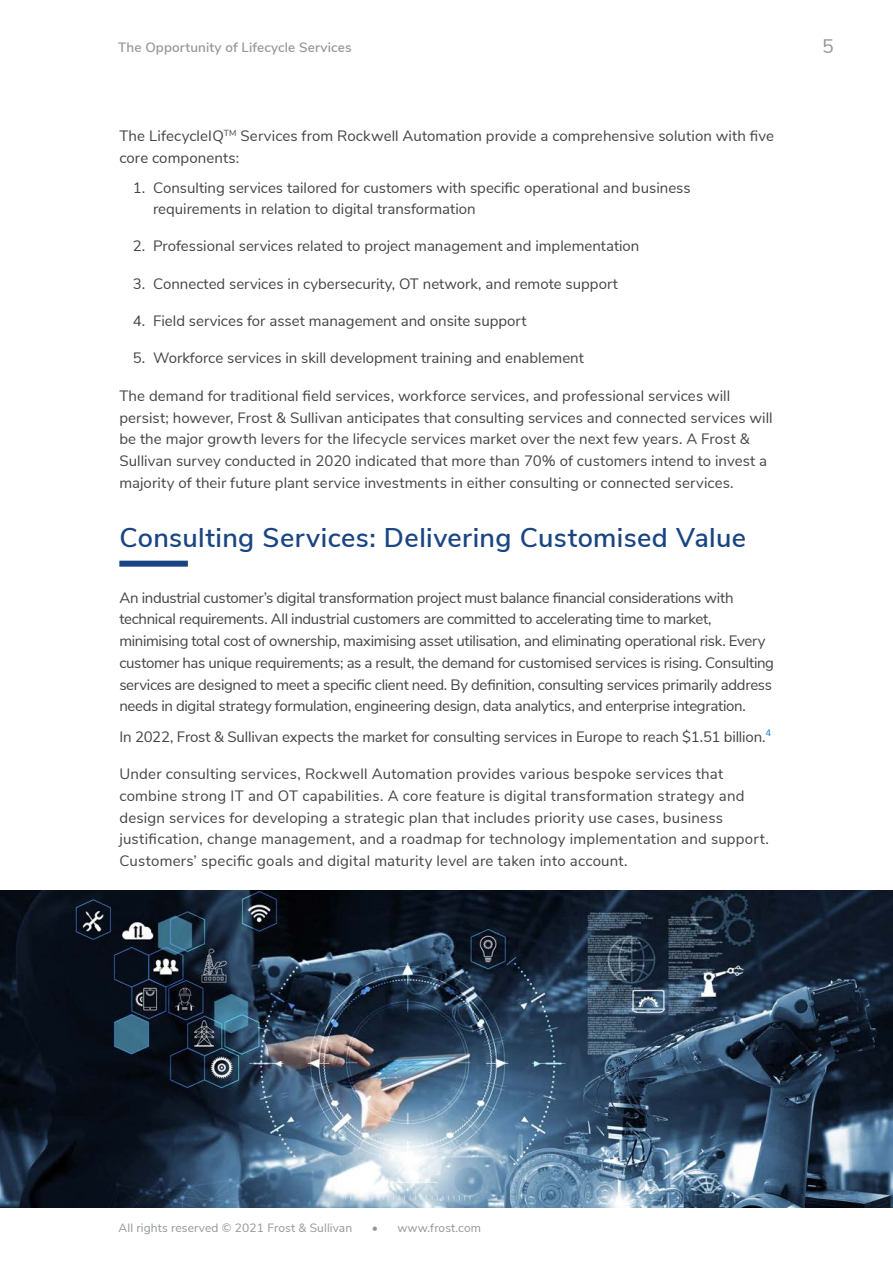
<style>
.page{position:relative;width:893px;height:1263px;background:#fff}
.page>*{position:absolute;margin:0;border:0;box-sizing:border-box;transform-origin:0 0}
.t1{font:600 27px "Nunito Sans";letter-spacing:.015em;color:#1a4583}
.t2{font:19.5px "Nunito Sans";color:#939598}
.Text_body{font:15px/21.8px "Nunito Sans";color:#434445}
.Text_body-2{font:15px/21.8px "Nunito Sans";letter-spacing:-.02em;color:#434445}
.t3{font:600 13.5px "Nunito Sans";letter-spacing:.01em;color:#939598}
.t4{font:12px "Nunito Sans";letter-spacing:.01em;color:#939598}
</style>
<div class="page">
<div style="left:119px;top:561px;width:69px;height:6px;background:#1a4583"></div>
<img style="left:0;top:890px;width:893px;height:317px">
<p class="t3" style="left:118px;top:38px;width:235px">The Opportunity of Lifecycle Services</p>
<h2 class="t2" style="left:822px;top:32px;width:13px">5</h2>
<p class="Text_body" style="left:119px;top:124px;width:656px">The LifecycleIQ<sup>TM</sup> Services from Rockwell Automation provide a comprehensive solution with five core components:</p>
<p class="Text_body" style="left:153px;top:176px;width:539px;line-height:21px;text-indent:-20px">1. Consulting services tailored for customers with specific operational and business requirements in relation to digital transformation</p>
<p class="Text_body" style="left:133px;top:234px;width:508px">2. Professional services related to project management and implementation</p>
<p class="Text_body" style="left:133px;top:271px;width:487px">3. Connected services in cybersecurity, OT network, and remote support</p>
<p class="Text_body" style="left:133px;top:309px;width:395px">4. Field services for asset management and onsite support</p>
<p class="Text_body" style="left:133px;top:346px;width:452px">5. Workforce services in skill development training and enablement</p>
<p class="Text_body" style="left:119px;top:384px;width:655px">The demand for traditional field services, workforce services, and professional services will persist; however, Frost &amp; Sullivan anticipates that consulting services and connected services will be the major growth levers for the lifecycle services market over the next few years. A Frost &amp; Sullivan survey conducted in 2020 indicated that more than 70% of customers intend to invest a majority of their future plant service investments in either consulting or connected services.</p>
<h1 class="t1" style="left:119px;top:518px;width:628px">Consulting Services: Delivering Customised Value</h1>
<p class="Text_body-2" style="left:119px;top:586px;width:656px">An industrial customer’s digital transformation project must balance financial considerations with technical requirements. All industrial customers are committed to accelerating time to market, minimising total cost of ownership, maximising asset utilisation, and eliminating operational risk. Every customer has unique requirements; as a result, the demand for customised services is rising. Consulting services are designed to meet a specific client need. By definition, consulting services primarily address needs in digital strategy formulation, engineering design, data analytics, and enterprise integration.</p>
<p class="Text_body" style="left:119px;top:725px;width:653px">In 2022, Frost &amp; Sullivan expects the market for consulting services in Europe to reach $1.51 billion.<sup>4</sup></p>
<p class="Text_body" style="left:119px;top:762px;width:651px">Under consulting services, Rockwell Automation provides various bespoke services that combine strong IT and OT capabilities. A core feature is digital transformation strategy and design services for developing a strategic plan that includes priority use cases, business justification, change management, and a roadmap for technology implementation and support.<br>Customers’ specific goals and digital maturity level are taken into account.</p>
<p class="t4" style="left:119px;top:1219px;width:235px">All rights reserved © 2021 Frost &amp; Sullivan</p>
<p class="t4" style="left:372px;top:1219px;width:111px">• www.frost.com</p>
</div>
